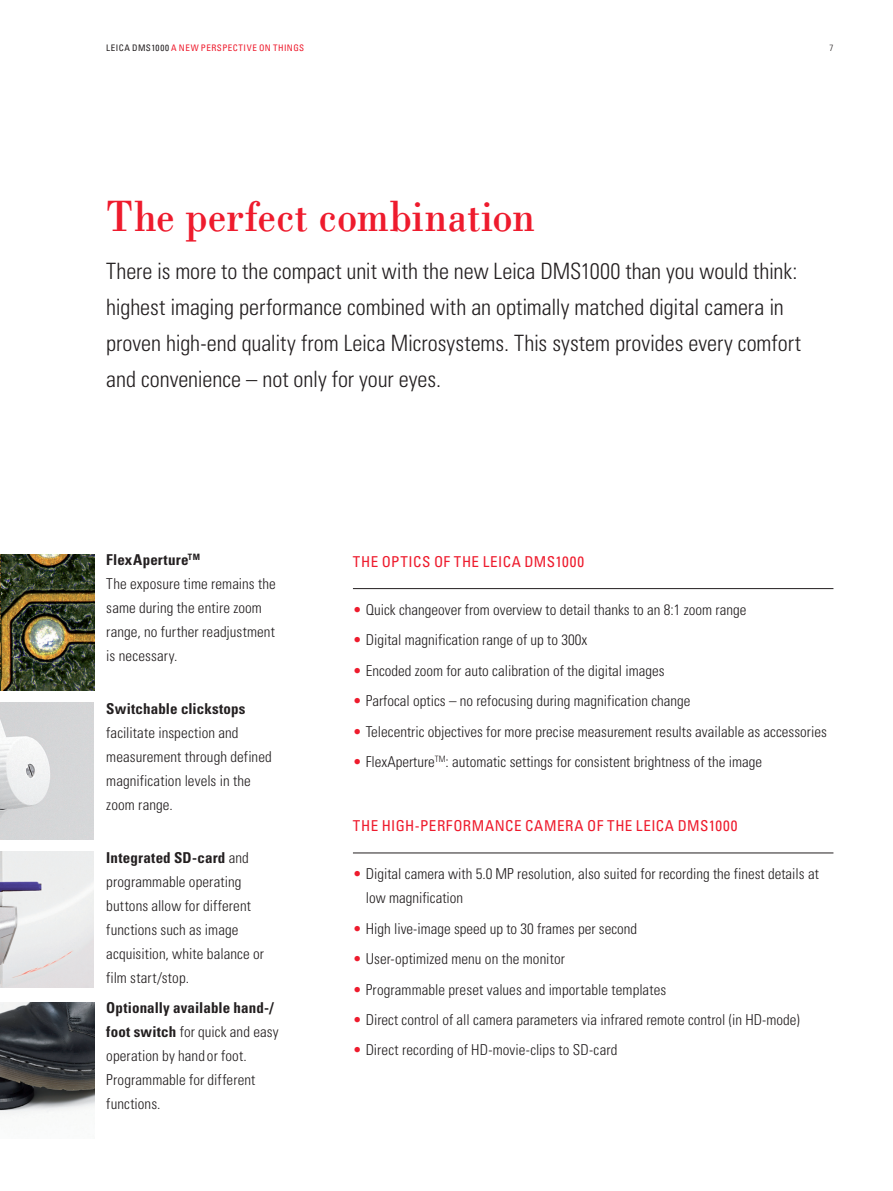
<style>
.page{position:relative;width:893px;height:1191px;background:#fff}
.page>*{position:absolute;margin:0;border:0;box-sizing:border-box;transform-origin:0 0}
.t1{font:45px "Leicana";letter-spacing:.005em;color:#ee1b2d}
.Copy-1{font:300 condensed 22.5px/36px "Univers LT Std";letter-spacing:-.005em;color:#231f20}
.Artikelaufzählung_DE{font:300 condensed 15px/24px "Univers LT Std";color:#231f20}
.Copy-ArguBox_Kopie{font:300 condensed 15px/24px "Univers LT Std";letter-spacing:.005em;color:#231f20}
.Titel_1-Spalten-Absc{font:condensed 15px "Univers LT Std";letter-spacing:.035em;color:#ee1b2d}
.Copy-ArguBox_Kopie-2{font:700 condensed 15px "Univers LT Std";letter-spacing:.02em;color:#231f20}
.t2{font:condensed 9px "Univers LT Std";letter-spacing:.055em;color:#ee1b2d}
.t3{font:300 condensed 9px "Univers LT Std";color:#231f20}
.s1{color:#231f20}
.s2{font-weight:700}
.s3{color:#ee1b2d}
</style>
<div class="page">
<img style="left:0;top:851px;width:94px;height:137px">
<img style="left:1px;top:554px;width:93px;height:136px">
<img style="left:0;top:703px;width:94px;height:136px">
<img style="left:0;top:1002px;width:94px;height:113px">
<hr style="left:0;top:554px;width:1px;height:136px;background:#717275">
<hr style="left:353px;top:588px;width:480px;height:1px;background:#231f20">
<hr style="left:353px;top:852px;width:480px;height:1px;background:#231f20">
<p class="t2" style="left:106px;top:42px;width:199px"><span class="s1">LEICA DMS1000</span> A NEW PERSPECTIVE ON THINGS</p>
<p class="t3" style="left:829px;top:42px;width:5px">7</p>
<p class="t1" style="left:106px;top:188px;width:430px">The perfect combination</p>
<p class="Copy-1" style="left:106px;top:253px;width:696px">There is more to the compact unit with the new Leica DMS1000 than you would think: highest imaging performance combined with an optimally matched digital camera in proven high-end quality from Leica Microsystems. This system provides every comfort and convenience – not only for your eyes.</p>
<p class="Copy-ArguBox_Kopie-2" style="left:106px;top:550px;width:95px">FlexAperture<sup>TM</sup></p>
<p class="Copy-ArguBox_Kopie" style="left:106px;top:571px;width:171px">The exposure time remains the same during the entire zoom range, no further readjustment is necessary.</p>
<p class="Copy-ArguBox_Kopie" style="left:106px;top:696px;width:167px"><span class="s2">Switchable clickstops </span>facilitate inspection and measurement through defined magnification levels in the zoom range.</p>
<p class="Copy-ArguBox_Kopie" style="left:106px;top:845px;width:159px"><span class="s2">Integrated SD-card</span> and programmable operating buttons allow for different functions such as image acquisition, white balance or film start/stop.</p>
<p class="Copy-ArguBox_Kopie" style="left:106px;top:996px;width:174px"><span class="s2">Optionally available hand-/ foot switch</span> for quick and easy operation by hand or foot.<br>Programmable for different functions.</p>
<p class="Titel_1-Spalten-Absc" style="left:353px;top:552px;width:233px">THE OPTICS OF THE LEICA DMS1000</p>
<p class="Artikelaufzählung_DE" style="left:353px;top:597px;width:395px"><span class="s3">•</span> Quick changeover from overview to detail thanks to an 8:1 zoom range</p>
<p class="Artikelaufzählung_DE" style="left:353px;top:628px;width:236px"><span class="s3">•</span> Digital magnification range of up to 300x</p>
<p class="Artikelaufzählung_DE" style="left:353px;top:658px;width:313px"><span class="s3">•</span> Encoded zoom for auto calibration of the digital images</p>
<p class="Artikelaufzählung_DE" style="left:353px;top:689px;width:339px"><span class="s3">•</span> Parfocal optics – no refocusing during magnification change</p>
<p class="Artikelaufzählung_DE" style="left:353px;top:719px;width:475px"><span class="s3">•</span> Telecentric objectives for more precise measurement results available as accessories</p>
<p class="Artikelaufzählung_DE" style="left:353px;top:749px;width:411px"><span class="s3">•</span> FlexAperture<sup>TM</sup>: automatic settings for consistent brightness of the image</p>
<p class="Titel_1-Spalten-Absc" style="left:353px;top:816px;width:386px">THE HIGH-PERFORMANCE CAMERA OF THE LEICA DMS1000</p>
<p class="Artikelaufzählung_DE" style="left:366px;top:862px;width:455px;text-indent:-13px"><span class="s3">•</span> Digital camera with 5.0 MP resolution, also suited for recording the finest details at low magnification</p>
<p class="Artikelaufzählung_DE" style="left:353px;top:916px;width:286px"><span class="s3">•</span> High live-image speed up to 30 frames per second</p>
<p class="Artikelaufzählung_DE" style="left:353px;top:947px;width:213px"><span class="s3">•</span> User-optimized menu on the monitor</p>
<p class="Artikelaufzählung_DE" style="left:353px;top:977px;width:315px"><span class="s3">•</span> Programmable preset values and importable templates</p>
<p class="Artikelaufzählung_DE" style="left:353px;top:1007px;width:448px"><span class="s3">•</span> Direct control of all camera parameters via infrared remote control (in HD-mode)</p>
<p class="Artikelaufzählung_DE" style="left:353px;top:1038px;width:266px"><span class="s3">•</span> Direct recording of HD-movie-clips to SD-card</p>
</div>
